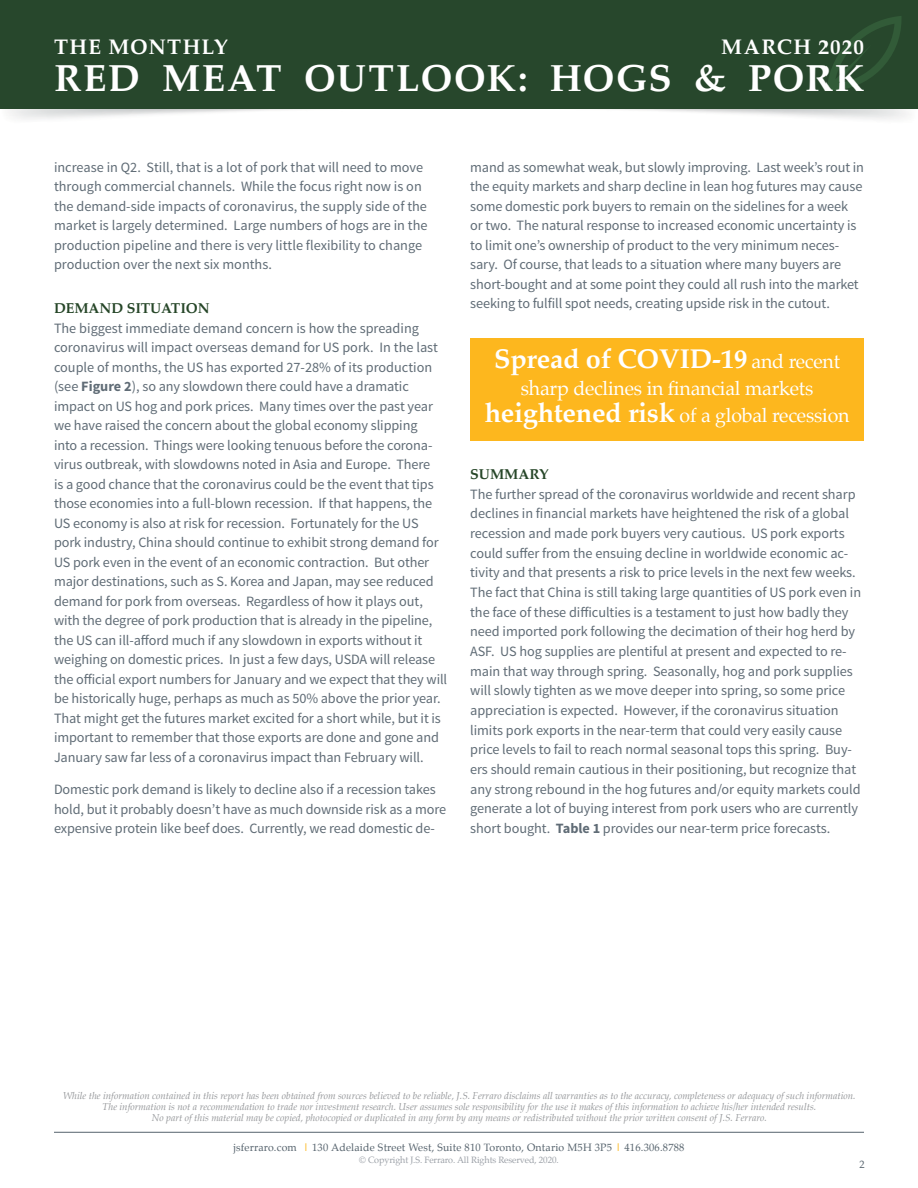
<style>
.page{position:relative;width:918px;height:1188px;background:#fff}
.page>*{position:absolute;margin:0;border:0;box-sizing:border-box;transform-origin:0 0}
.t1{font:700 37.5px "Palatino";letter-spacing:.035em;color:#fff}
.t2{font:700 27px "Palatino";letter-spacing:-.01em;color:#fff}
.t3{font:700 21px "Palatino";letter-spacing:.065em;color:#fff}
.t4{font:19.5px/27px "Palatino";letter-spacing:-.01em;color:#fff;text-align:center}
.COPY{font:14.25px/19.5px "Source Sans Pro";letter-spacing:-.01em;color:#606c76}
.HEADER_1{font:14.25px/19.6px "Source Sans Pro";letter-spacing:-.005em;color:#606c76}
.COPY-2{font:700 14.25px "Palatino";letter-spacing:-.005em;color:#264628}
.HEADER_1-2{font:700 14.25px "Palatino";color:#264628}
.t5{font:10.5px "Palatino";letter-spacing:.02em;color:#56636d}
.t6{font:italic 9.75px/11.2px "Palatino";color:#939598;text-align:center}
.t7{font:9px "Palatino";letter-spacing:-.01em;color:#9ba0a7}
.s1{font-weight:700}
.s2{font-weight:400;font-size:19.5px}
.s3{font-weight:700;font-size:27px}
.s4{font-weight:700;color:#fdb71e}
</style>
<div class="page">
<img style="left:0;top:108px;width:918px;height:11px">
<div style="left:0;top:0;width:918px;height:108px;background:#27472c"></div>
<hr style="left:54px;top:1132px;width:810px;height:1px;background:#56636d">
<svg style="left:827px;top:16px;width:74px;height:75px"></svg>
<div style="left:470px;top:339px;width:394px;height:102px;background:#fdb71e"></div>
<p class="t3" style="left:54px;top:29px;width:175px">THE MONTHLY</p>
<p class="t3" style="left:721px;top:29px;width:144px">MARCH 2020</p>
<p class="t1" style="left:54px;top:46px;width:812px">RED MEAT OUTLOOK: HOGS &amp; PORK</p>
<p class="COPY" style="left:54px;top:157px;width:375px">increase in Q2. Still, that is a lot of pork that will need to move through commercial channels. While the focus right now is on the demand-side impacts of coronavirus, the supply side of the market is largely determined. Large numbers of hogs are in the production pipeline and there is very little flexibility to change production over the next six months.</p>
<p class="COPY-2" style="left:54px;top:296px;width:157px">DEMAND SITUATION</p>
<p class="COPY" style="left:54px;top:319px;width:395px">The biggest immediate demand concern is how the spreading coronavirus will impact overseas demand for US pork. In the last couple of months, the US has exported 27-28% of its production (see <span class="s1">Figure 2</span>), so any slowdown there could have a dramatic impact on US hog and pork prices. Many times over the past year we have raised the concern about the global economy slipping<br>into a recession. Things were looking tenuous before the corona&shy;virus outbreak, with slowdowns noted in Asia and Europe. There<br>is a good chance that the coronavirus could be the event that tips those economies into a full-blown recession. If that happens, the US economy is also at risk for recession. Fortunately for the US pork industry, China should continue to exhibit strong demand for US pork even in the event of an economic contraction. But other major destinations, such as S. Korea and Japan, may see reduced demand for pork from overseas. Regardless of how it plays out, with the degree of pork production that is already in the pipeline, the US can ill-afford much if any slowdown in exports without it weighing on domestic prices. In just a few days, USDA will release the official export numbers for January and we expect that they will be historically huge, perhaps as much as 50% above the prior year.<br>That might get the futures market excited for a short while, but it is important to remember that those exports are done and gone and January saw far less of a coronavirus impact than February will.</p>
<p class="COPY" style="left:54px;top:780px;width:394px">Domestic pork demand is likely to decline also if a recession takes hold, but it probably doesn’t have as much downside risk as a more expensive protein like beef does. Currently, we read domestic de-</p>
<p class="COPY" style="left:470px;top:157px;width:395px">mand as somewhat weak, but slowly improving. Last week’s rout in the equity markets and sharp decline in lean hog futures may cause some domestic pork buyers to remain on the sidelines for a week or two. The natural response to increased economic uncertainty is to limit one’s ownership of product to the very minimum neces&shy;sary. Of course, that leads to a situation where many buyers are short-bought and at some point they could all rush into the market seeking to fulfill spot needs, creating upside risk in the cutout.</p>
<p class="t2" style="left:494px;top:336px;width:347px">Spread of COVID-19 <span class="s2">and recent</span></p>
<p class="t4" style="left:485px;top:375px;width:366px">sharp declines in financial markets <span class="s3">heightened risk</span> of a global recession</p>
<p class="HEADER_1-2" style="left:470px;top:462px;width:80px">SUMMARY</p>
<p class="HEADER_1" style="left:470px;top:484px;width:392px">The further spread of the coronavirus worldwide and recent sharp declines in financial markets have heightened the risk of a global recession and made pork buyers very cautious. US pork exports could suffer from the ensuing decline in worldwide economic ac&shy;tivity and that presents a risk to price levels in the next few weeks.<br>The fact that China is still taking large quantities of US pork even in the face of these difficulties is a testament to just how badly they need imported pork following the decimation of their hog herd by ASF. US hog supplies are plentiful at present and expected to re&shy;main that way through spring. Seasonally, hog and pork supplies will slowly tighten as we move deeper into spring, so some price appreciation is expected. However, if the coronavirus situation limits pork exports in the near-term that could very easily cause price levels to fail to reach normal seasonal tops this spring. Buy&shy;ers should remain cautious in their positioning, but recognize that any strong rebound in the hog futures and/or equity markets could generate a lot of buying interest from pork users who are currently short bought. <span class="s1">Table 1</span> provides our near-term price forecasts.</p>
<p class="t6" style="left:63px;top:1090px;width:794px">While the information contained in this report has been obtained from sources believed to be reliable, J.S. Ferraro disclaims all warranties as to the accuracy, completeness or adequacy of such information.<br>The information is not a recommendation to trade nor investment research. User assumes sole responsibility for the use it makes of this information to achieve his/her intended results.<br>No part of this material may be copied, photocopied or duplicated in any form by any means or redistributed without the prior written consent of J.S. Ferraro.</p>
<p class="t5" style="left:233px;top:1138px;width:453px">jsferraro.com <span class="s4">|</span> 130 Adelaide Street West, Suite 810 Toronto, Ontario M5H 3P5 <span class="s4">|</span> 416.306.8788</p>
<p class="t7" style="left:359px;top:1152px;width:201px">© Copyright J.S. Ferraro. All Rights Reserved, 2020.</p>
<p class="t5" style="left:860px;top:1155px;width:7px">2</p>
</div>
